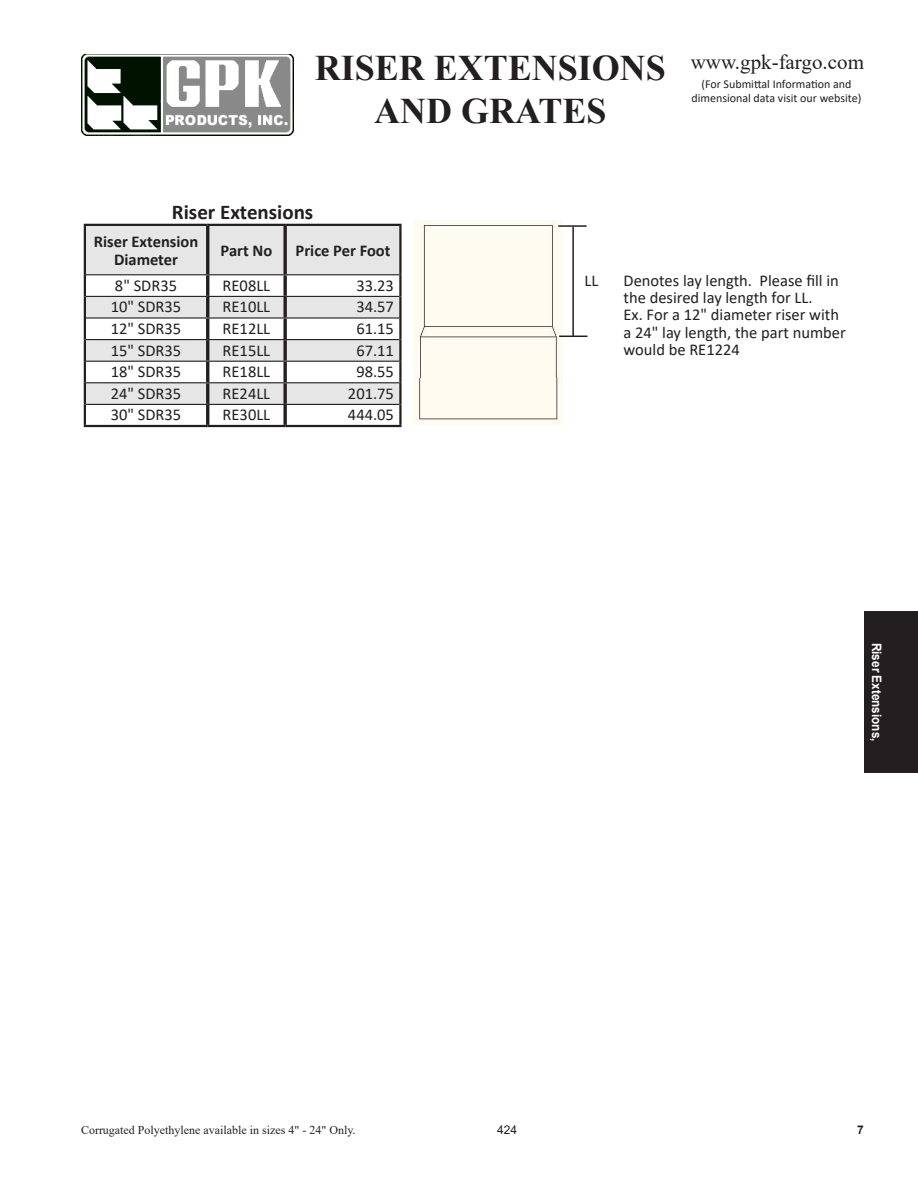
<style>
.page{position:relative;width:918px;height:1188px;background:#fff}
.page>*{position:absolute;margin:0;border:0;box-sizing:border-box;transform-origin:0 0}
.t1{font:700 36px/43.2px "Times New Roman";color:#231f20;text-align:center}
.t2{font:21px "Times New Roman";color:#231f20}
.t3{font:700 21px "Calibri";color:#231f20}
.t4{font:16.5px/17.2px "Calibri";color:#231f20}
.t5{font:700 16.5px/18px "Calibri";color:#231f20;text-align:center}
.t6{font:700 13.05px "Arial";color:#fff;scale:.9 1}
.t7{font:12px/14.4px "Calibri";color:#231f20;text-align:center}
.t8{font:12px "Times New Roman";color:#231f20}
.t9{font:12px "Arial";color:#231f20}
.t10{font:700 12px "Arial";color:#231f20}
</style>
<div class="page">
<img style="left:81px;top:54px;width:213px;height:82px">
<svg style="left:86px;top:226px;width:313px;height:178px;fill:#e6e6e6"></svg>
<hr style="left:84px;top:224px;width:124px;height:2px;background:#231f20">
<hr style="left:84px;top:226px;width:2px;height:49px;background:#231f20">
<hr style="left:208px;top:224px;width:77px;height:2px;background:#231f20">
<hr style="left:285px;top:224px;width:117px;height:2px;background:#231f20">
<hr style="left:399px;top:226px;width:3px;height:49px;background:#231f20">
<hr style="left:84px;top:275px;width:2px;height:21px;background:#231f20">
<hr style="left:399px;top:275px;width:3px;height:21px;background:#231f20">
<hr style="left:84px;top:296px;width:2px;height:22px;background:#231f20">
<hr style="left:399px;top:296px;width:3px;height:22px;background:#231f20">
<hr style="left:84px;top:318px;width:2px;height:22px;background:#231f20">
<hr style="left:399px;top:318px;width:3px;height:22px;background:#231f20">
<hr style="left:84px;top:340px;width:2px;height:21px;background:#231f20">
<hr style="left:399px;top:340px;width:3px;height:21px;background:#231f20">
<hr style="left:84px;top:361px;width:2px;height:22px;background:#231f20">
<hr style="left:399px;top:361px;width:3px;height:22px;background:#231f20">
<hr style="left:84px;top:383px;width:2px;height:21px;background:#231f20">
<hr style="left:399px;top:383px;width:3px;height:21px;background:#231f20">
<hr style="left:84px;top:404px;width:2px;height:21px;background:#231f20">
<hr style="left:399px;top:404px;width:3px;height:21px;background:#231f20">
<hr style="left:84px;top:425px;width:124px;height:2px;background:#231f20">
<hr style="left:208px;top:425px;width:77px;height:2px;background:#231f20">
<hr style="left:285px;top:425px;width:117px;height:2px;background:#231f20">
<hr style="left:206px;top:226px;width:3px;height:48px;background:#231f20">
<svg style="left:283px;top:226px;width:4px;height:48px"></svg>
<hr style="left:206px;top:275px;width:3px;height:21px;background:#231f20">
<svg style="left:283px;top:275px;width:4px;height:21px"></svg>
<hr style="left:206px;top:297px;width:3px;height:20px;background:#231f20">
<svg style="left:283px;top:297px;width:4px;height:20px"></svg>
<hr style="left:206px;top:319px;width:3px;height:20px;background:#231f20">
<svg style="left:283px;top:319px;width:4px;height:20px"></svg>
<hr style="left:206px;top:340px;width:3px;height:21px;background:#231f20">
<svg style="left:283px;top:340px;width:4px;height:21px"></svg>
<hr style="left:206px;top:362px;width:3px;height:20px;background:#231f20">
<svg style="left:283px;top:362px;width:4px;height:20px"></svg>
<hr style="left:206px;top:383px;width:3px;height:21px;background:#231f20">
<svg style="left:283px;top:383px;width:4px;height:21px"></svg>
<hr style="left:206px;top:405px;width:3px;height:20px;background:#231f20">
<svg style="left:283px;top:405px;width:4px;height:20px"></svg>
<hr style="left:86px;top:274px;width:122px;height:1px;background:#231f20">
<hr style="left:208px;top:274px;width:77px;height:1px;background:#231f20">
<hr style="left:285px;top:274px;width:114px;height:1px;background:#231f20">
<hr style="left:86px;top:296px;width:122px;height:1px;background:#231f20">
<hr style="left:208px;top:296px;width:77px;height:1px;background:#231f20">
<hr style="left:285px;top:296px;width:114px;height:1px;background:#231f20">
<hr style="left:86px;top:317px;width:122px;height:2px;background:#231f20">
<hr style="left:208px;top:317px;width:77px;height:2px;background:#231f20">
<hr style="left:285px;top:317px;width:114px;height:2px;background:#231f20">
<hr style="left:86px;top:339px;width:122px;height:1px;background:#231f20">
<hr style="left:208px;top:339px;width:77px;height:1px;background:#231f20">
<hr style="left:285px;top:339px;width:114px;height:1px;background:#231f20">
<hr style="left:86px;top:361px;width:122px;height:1px;background:#231f20">
<hr style="left:208px;top:361px;width:77px;height:1px;background:#231f20">
<hr style="left:285px;top:361px;width:114px;height:1px;background:#231f20">
<hr style="left:86px;top:382px;width:122px;height:1px;background:#231f20">
<hr style="left:208px;top:382px;width:77px;height:1px;background:#231f20">
<hr style="left:285px;top:382px;width:114px;height:1px;background:#231f20">
<hr style="left:86px;top:404px;width:122px;height:1px;background:#231f20">
<hr style="left:208px;top:404px;width:77px;height:1px;background:#231f20">
<hr style="left:285px;top:404px;width:114px;height:1px;background:#231f20">
<div style="left:414px;top:221px;width:148px;height:204px;background:#fefcf0"></div>
<hr style="left:572px;top:227px;width:2px;height:109px;background:#231f20">
<svg style="left:559px;top:336px;width:29px;height:1px"></svg>
<hr style="left:558px;top:225px;width:29px;height:2px;background:#231f20">
<div style="left:864px;top:611px;width:54px;height:162px;background:#231f20"></div>
<p class="t1" style="left:315px;top:45px;width:353px">RISER EXTENSIONS<br>AND GRATES</p>
<p class="t2" style="left:691px;top:47px;width:175px">www.gpk-fargo.com</p>
<p class="t7" style="left:691px;top:76px;width:172px">(For Submittal Information and dimensional data visit our website)</p>
<p class="t3" style="left:172px;top:197px;width:143px">Riser Extensions</p>
<p class="t5" style="left:94px;top:233px;width:106px">Riser Extension<br>Diameter</p>
<p class="t5" style="left:221px;top:242px;width:53px">Part No</p>
<p class="t5" style="left:296px;top:242px;width:96px">Price Per Foot</p>
<p class="t4" style="left:115px;top:276px;width:64px">8" SDR35</p>
<p class="t4" style="left:223px;top:276px;width:49px">RE08LL</p>
<p class="t4" style="left:356px;top:276px;width:39px">33.23</p>
<p class="t4" style="left:111px;top:298px;width:72px">10" SDR35</p>
<p class="t4" style="left:223px;top:298px;width:49px">RE10LL</p>
<p class="t4" style="left:356px;top:298px;width:39px">34.57</p>
<p class="t4" style="left:111px;top:320px;width:72px">12" SDR35</p>
<p class="t4" style="left:223px;top:320px;width:49px">RE12LL</p>
<p class="t4" style="left:356px;top:320px;width:39px">61.15</p>
<p class="t4" style="left:111px;top:341px;width:72px">15" SDR35</p>
<p class="t4" style="left:223px;top:341px;width:49px">RE15LL</p>
<p class="t4" style="left:356px;top:341px;width:39px">67.11</p>
<p class="t4" style="left:111px;top:363px;width:72px">18" SDR35</p>
<p class="t4" style="left:223px;top:363px;width:49px">RE18LL</p>
<p class="t4" style="left:356px;top:363px;width:39px">98.55</p>
<p class="t4" style="left:111px;top:384px;width:72px">24" SDR35</p>
<p class="t4" style="left:223px;top:384px;width:49px">RE24LL</p>
<p class="t4" style="left:348px;top:384px;width:47px">201.75</p>
<p class="t4" style="left:111px;top:406px;width:72px">30" SDR35</p>
<p class="t4" style="left:223px;top:406px;width:49px">RE30LL</p>
<p class="t4" style="left:348px;top:406px;width:47px">444.05</p>
<p class="t4" style="left:585px;top:271px;width:15px">LL</p>
<p class="t4" style="left:624px;top:271px;width:224px">Denotes lay length. Please fill in the desired lay length for LL.<br>Ex. For a 12" diameter riser with a 24" lay length, the part number would be RE1224</p>
<p class="t6" style="left:886px;top:643px;width:111px;rotate:90deg">Riser Extensions,</p>
<p class="t8" style="left:81px;top:1122px;width:276px">Corrugated Polyethylene available in sizes 4" - 24" Only.</p>
<p class="t9" style="left:497px;top:1122px;width:22px">424</p>
<p class="t10" style="left:857px;top:1122px;width:8px">7</p>
</div>
